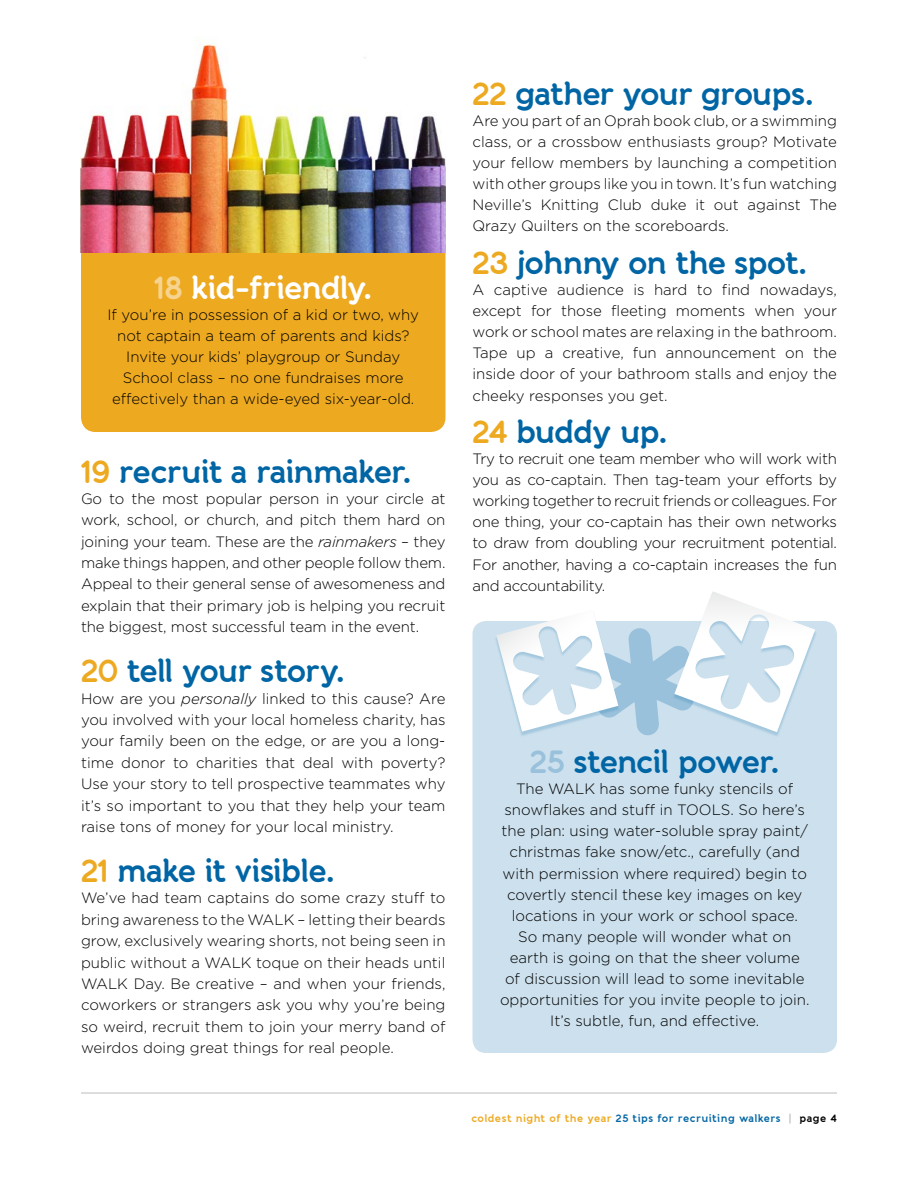
<style>
.page{position:relative;width:918px;height:1188px;background:#fff}
.page>*{position:absolute;margin:0;border:0;box-sizing:border-box;transform-origin:0 0}
.t1{font:700 31.5px "Banda";letter-spacing:-.04em;color:#0065a4}
.t2{font:700 31.5px "Banda";letter-spacing:-.04em;color:#fff}
.t3{font:300 15px/21.3px "Gotham HTF";color:#000;text-align:justify}
.t4{font:700 10.5px "Banda";letter-spacing:.03em;color:#0065a4}
.s1{color:#f6d490}
.s2{color:#eda920}
.s3{font-style:italic}
.s4{color:#99c1db}
.s5{color:#bebbba}
.s6{color:#000}
</style>
<div class="page">
<hr style="left:81px;top:1093px;width:756px;height:1px;background:#bebbba">
<div style="left:81px;top:114px;width:364px;height:318px;background:#eda920;border-radius:15px"></div>
<img style="left:80px;top:37px;width:366px;height:216px">
<div style="left:472px;top:621px;width:365px;height:432px;background:#cce0ed;border-radius:14px"></div>
<div style="left:672px;top:593px;width:145px;height:144px;background:#0065a4;opacity:.2"></div>
<svg style="left:496px;top:592px;width:319px;height:144px"></svg>
<h1 class="t2" style="left:154px;top:268px;width:220px"><span class="s1">18</span> kid-friendly.</h1>
<p class="t3" style="left:107px;top:304px;width:313px;text-align:center">If you’re in possession of a kid or two, why not captain a team of parents and kids?<br>Invite your kids’ playgroup or Sunday School class – no one fundraises more effectively than a wide-eyed six-year-old.</p>
<h1 class="t1" style="left:81px;top:452px;width:332px"><span class="s2">19</span> recruit a rainmaker.</h1>
<p class="t3" style="left:81px;top:488px;width:366px">Go to the most popular person in your circle at work, school, or church, and pitch them hard on joining your team. These are the <span class="s3">rainmakers</span> – they make things happen, and other people follow them.<br>Appeal to their general sense of awesomeness and explain that their primary job is helping you recruit the biggest, most successful team in the event.</p>
<h1 class="t1" style="left:81px;top:651px;width:266px"><span class="s2">20</span> tell your story.</h1>
<p class="t3" style="left:81px;top:688px;width:366px">How are you <span class="s3">personally</span> linked to this cause? Are you involved with your local homeless charity, has your family been on the edge, or are you a long&shy;time donor to charities that deal with poverty?<br>Use your story to tell prospective teammates why it’s so important to you that they help your team raise tons of money for your local ministry.</p>
<h1 class="t1" style="left:81px;top:851px;width:256px"><span class="s2">21</span> make it visible.</h1>
<p class="t3" style="left:81px;top:887px;width:366px">We’ve had team captains do some crazy stuff to bring awareness to the WALK – letting their beards grow, exclusively wearing shorts, not being seen in public without a WALK toque on their heads until WALK Day. Be creative – and when your friends, coworkers or strangers ask you why you’re being so weird, recruit them to join your merry band of weirdos doing great things for real people.</p>
<h1 class="t1" style="left:472px;top:74px;width:343px"><span class="s2">22</span> gather your groups.</h1>
<p class="t3" style="left:472px;top:110px;width:366px">Are you part of an Oprah book club, or a swimming class, or a crossbow enthusiasts group? Motivate your fellow members by launching a competition with other groups like you in town. It’s fun watching Neville’s Knitting Club duke it out against The Qrazy Quilters on the scoreboards.</p>
<h1 class="t1" style="left:472px;top:243px;width:337px"><span class="s2">23</span> johnny on the spot.</h1>
<p class="t3" style="left:472px;top:279px;width:366px">A captive audience is hard to find nowadays, except for those fleeting moments when your work or school mates are relaxing in the bathroom.<br>Tape up a creative, fun announcement on the inside door of your bathroom stalls and enjoy the cheeky responses you get.</p>
<h1 class="t1" style="left:472px;top:412px;width:197px"><span class="s2">24</span> buddy up.</h1>
<p class="t3" style="left:472px;top:448px;width:366px">Try to recruit one team member who will work with you as co-captain. Then tag-team your efforts by working together to recruit friends or colleagues. For one thing, your co-captain has their own networks to draw from doubling your recruitment potential.<br>For another, having a co-captain increases the fun and accountability.</p>
<h1 class="t1" style="left:530px;top:742px;width:251px"><span class="s4">25</span> stencil power.</h1>
<p class="t3" style="left:500px;top:778px;width:311px;text-align:center">The WALK has some funky stencils of snowflakes and stuff in TOOLS. So here’s the plan: using water-soluble spray paint/ christmas fake snow/etc., carefully (and with permission where required) begin to covertly stencil these key images on key locations in your work or school space.<br>So many people will wonder what on earth is going on that the sheer volume<br>of discussion will lead to some inevitable opportunities for you invite people to join.<br>It’s subtle, fun, and effective.</p>
<p class="t4" style="left:472px;top:1112px;width:367px"><span class="s2">coldest night of the year</span> 25 tips for recruiting walkers <span class="s5">|</span> <span class="s6">page 4</span></p>
</div>
